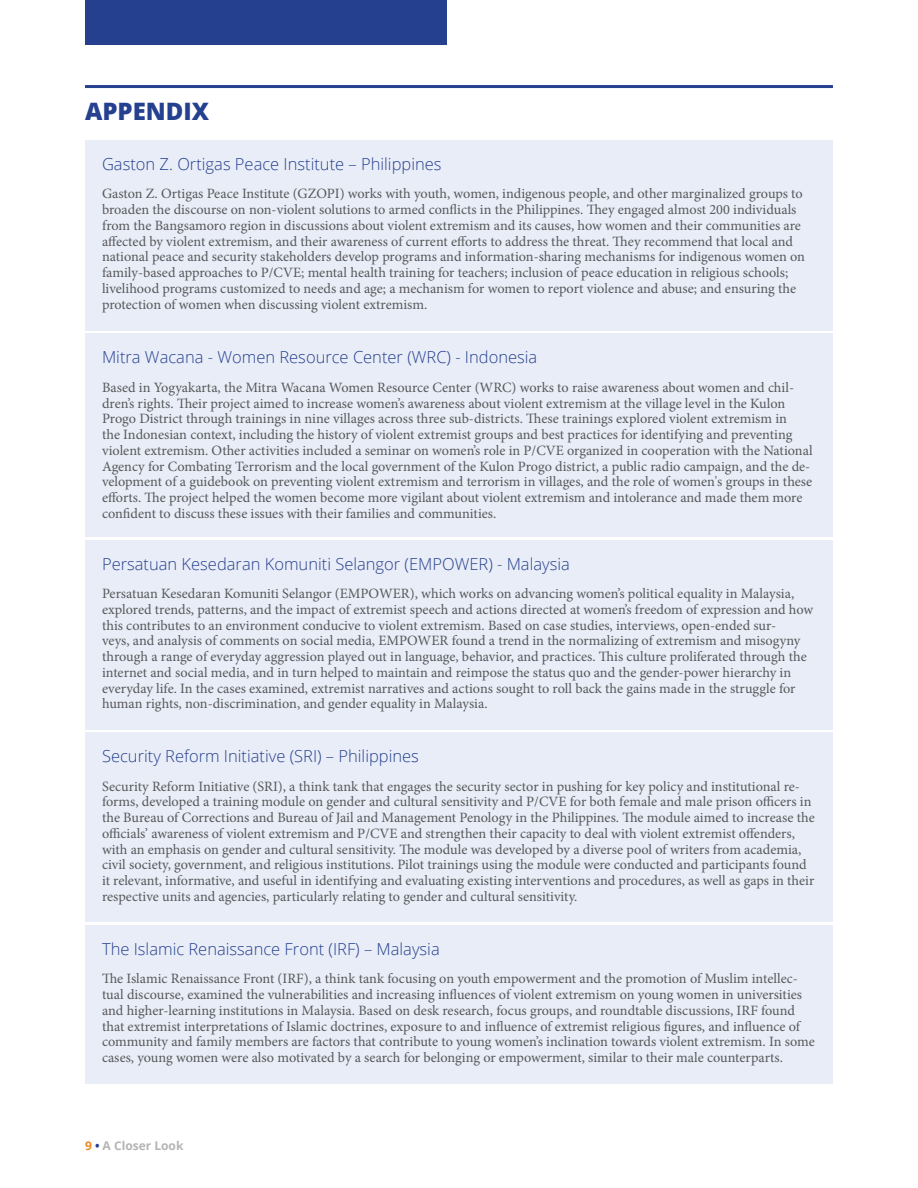
<style>
.page{position:relative;width:918px;height:1188px;background:#fff}
.page>*{position:absolute;margin:0;border:0;box-sizing:border-box;transform-origin:0 0}
.t1{font:800 24px "Open Sans";color:#25408f}
.t2{font:300 16.5px "Open Sans";color:#25408f}
.t3{font:14.25px/15.8px "Minion Pro";color:#58585b}
.t4{font:700 12px "Open Sans";color:#b5b5b5}
.s1{color:#e82}
.s2{color:#25408f}
</style>
<div class="page">
<hr style="left:85px;top:85px;width:748px;height:3px;background:#25408f">
<div style="left:85px;top:0;width:361px;height:45px;background:#25408f"></div>
<div style="left:85px;top:140px;width:748px;height:191px;background:#e9edf7"></div>
<div style="left:85px;top:334px;width:748px;height:203px;background:#e9edf7"></div>
<div style="left:85px;top:540px;width:748px;height:189px;background:#e9edf7"></div>
<div style="left:85px;top:732px;width:748px;height:190px;background:#e9edf7"></div>
<div style="left:85px;top:925px;width:748px;height:159px;background:#e9edf7"></div>
<h1 class="t1" style="left:85px;top:93px;width:126px">APPENDIX</h1>
<p class="t2" style="left:102px;top:153px;width:341px">Gaston Z. Ortigas Peace Institute – Philippines</p>
<p class="t3" style="left:102px;top:186px;width:704px">Gaston Z. Ortigas Peace Institute (GZOPI) works with youth, women, indigenous people, and other marginalized groups to broaden the discourse on non-violent solutions to armed conflicts in the Philippines. They engaged almost 200 individuals from the Bangsamoro region in discussions about violent extremism and its causes, how women and their communities are affected by violent extremism, and their awareness of current efforts to address the threat. They recommend that local and national peace and security stakeholders develop programs and information-sharing mechanisms for indigenous women on family-based approaches to P/CVE; mental health training for teachers; inclusion of peace education in religious schools; livelihood programs customized to needs and age; a mechanism for women to report violence and abuse; and ensuring the protection of women when discussing violent extremism.</p>
<p class="t2" style="left:102px;top:346px;width:437px">Mitra Wacana - Women Resource Center (WRC) - Indonesia</p>
<p class="t3" style="left:102px;top:380px;width:712px">Based in Yogyakarta, the Mitra Wacana Women Resource Center (WRC) works to raise awareness about women and chil&shy;dren’s rights. Their project aimed to increase women’s awareness about violent extremism at the village level in the Kulon Progo District through trainings in nine villages across three sub-districts. These trainings explored violent extremism in<br>the Indonesian context, including the history of violent extremist groups and best practices for identifying and preventing violent extremism. Other activities included a seminar on women’s role in P/CVE organized in cooperation with the National Agency for Combating Terrorism and the local government of the Kulon Progo district, a public radio campaign, and the de&shy;velopment of a guidebook on preventing violent extremism and terrorism in villages, and the role of women's groups in these efforts. The project helped the women become more vigilant about violent extremism and intolerance and made them more confident to discuss these issues with their families and communities.</p>
<p class="t2" style="left:102px;top:552px;width:469px">Persatuan Kesedaran Komuniti Selangor (EMPOWER) - Malaysia</p>
<p class="t3" style="left:102px;top:586px;width:713px">Persatuan Kesedaran Komuniti Selangor (EMPOWER), which works on advancing women’s political equality in Malaysia, explored trends, patterns, and the impact of extremist speech and actions directed at women’s freedom of expression and how this contributes to an environment conducive to violent extremism. Based on case studies, interviews, open-ended sur-<br>veys, and analysis of comments on social media, EMPOWER found a trend in the normalizing of extremism and misogyny through a range of everyday aggression played out in language, behavior, and practices. This culture proliferated through the internet and social media, and in turn helped to maintain and reimpose the status quo and the gender-power hierarchy in everyday life. In the cases examined, extremist narratives and actions sought to roll back the gains made in the struggle for human rights, non-discrimination, and gender equality in Malaysia.</p>
<p class="t2" style="left:102px;top:745px;width:318px">Security Reform Initiative (SRI) – Philippines</p>
<p class="t3" style="left:102px;top:778px;width:714px">Security Reform Initiative (SRI), a think tank that engages the security sector in pushing for key policy and institutional re&shy;forms, developed a training module on gender and cultural sensitivity and P/CVE for both female and male prison officers in the Bureau of Corrections and Bureau of Jail and Management Penology in the Philippines. The module aimed to increase the officials’ awareness of violent extremism and P/CVE and strengthen their capacity to deal with violent extremist offenders, with an emphasis on gender and cultural sensitivity. The module was developed by a diverse pool of writers from academia, civil society, government, and religious institutions. Pilot trainings using the module were conducted and participants found it relevant, informative, and useful in identifying and evaluating existing interventions and procedures, as well as gaps in their respective units and agencies, particularly relating to gender and cultural sensitivity.</p>
<p class="t2" style="left:102px;top:938px;width:339px">The Islamic Renaissance Front (IRF) – Malaysia</p>
<p class="t3" style="left:102px;top:971px;width:714px">The Islamic Renaissance Front (IRF), a think tank focusing on youth empowerment and the promotion of Muslim intellec&shy;tual discourse, examined the vulnerabilities and increasing influences of violent extremism on young women in universities and higher-learning institutions in Malaysia. Based on desk research, focus groups, and roundtable discussions, IRF found that extremist interpretations of Islamic doctrines, exposure to and influence of extremist religious figures, and influence of community and family members are factors that contribute to young women’s inclination towards violent extremism. In some cases, young women were also motivated by a search for belonging or empowerment, similar to their male counterparts.</p>
<p class="t4" style="left:85px;top:1137px;width:100px"><span class="s1">9</span> <span class="s2">•</span> A Closer Look</p>
</div>
